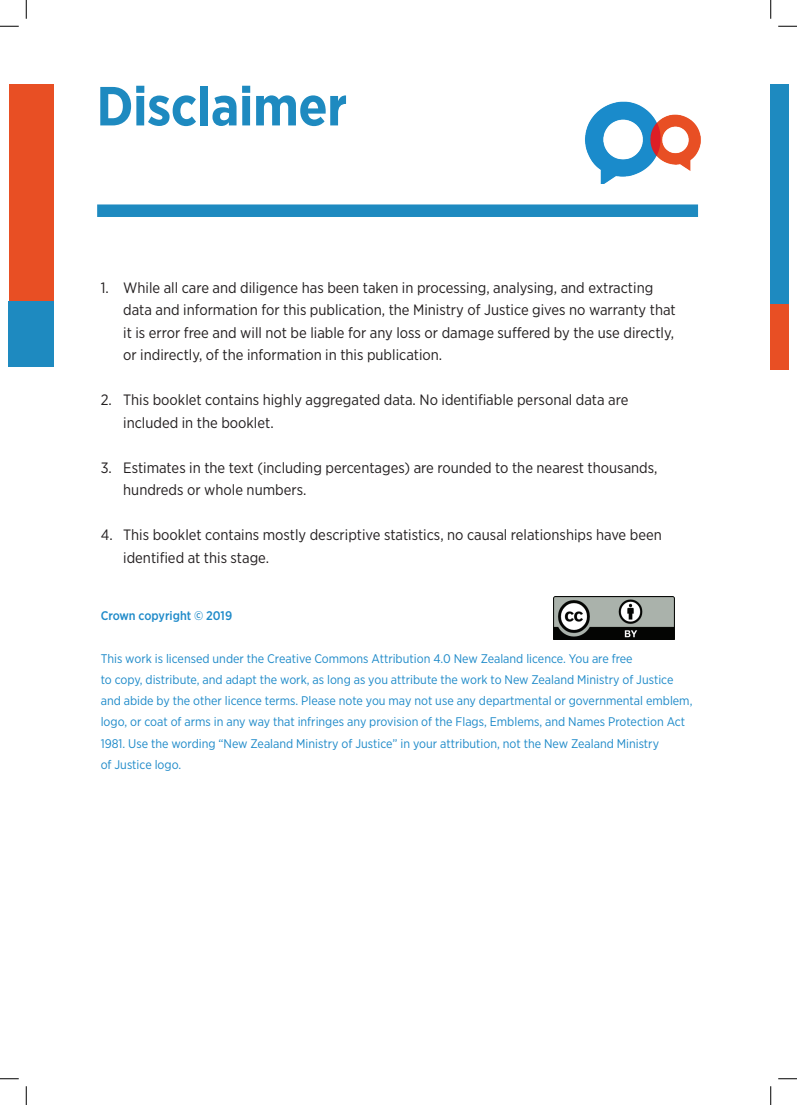
<style>
.page{position:relative;width:797px;height:1105px;background:#fff}
.page>*{position:absolute;margin:0;border:0;box-sizing:border-box;transform-origin:0 0}
.t1{font:700 55px "Gotham Narrow";letter-spacing:-.01em;color:#1e8ac0}
.t2{font:15px/22.5px "Gotham Narrow";color:#231f20}
.t3{font:12.5px/21.2px "Gotham Narrow";color:#1e8ac9}
.t4{font:500 12.5px "Gotham Narrow";color:#1e8ac9}
</style>
<div class="page">
<div style="left:9px;top:84px;width:45px;height:220px;background:#e84f24"></div>
<div style="left:97px;top:204px;width:601px;height:13px;background:#1e8ac0"></div>
<img style="left:585px;top:101px;width:116px;height:83px">
<div style="left:770px;top:84px;width:18px;height:220px;background:#1e8ac0"></div>
<div style="left:9px;top:302px;width:45px;height:65px;background:#1e8ac0"></div>
<div style="left:770px;top:304px;width:18px;height:66px;background:#e84f24"></div>
<img style="left:553px;top:597px;width:121px;height:42px">
<svg style="left:0;top:25px;width:19px;height:2px"></svg>
<svg style="left:778px;top:25px;width:19px;height:2px"></svg>
<svg style="left:0;top:1078px;width:19px;height:1px"></svg>
<svg style="left:778px;top:1078px;width:19px;height:1px"></svg>
<svg style="left:25px;top:0;width:2px;height:19px"></svg>
<svg style="left:25px;top:1086px;width:2px;height:19px"></svg>
<svg style="left:770px;top:0;width:1px;height:19px"></svg>
<svg style="left:770px;top:1086px;width:1px;height:19px"></svg>
<h1 class="t1" style="left:96px;top:71px;width:252px">Disclaimer</h1>
<p class="t2" style="left:123px;top:276px;width:554px;text-indent:-22px">1. While all care and diligence has been taken in processing, analysing, and extracting data and information for this publication, the Ministry of Justice gives no warranty that it is error free and will not be liable for any loss or damage suffered by the use directly, or indirectly, of the information in this publication.</p>
<p class="t2" style="left:123px;top:388px;width:506px;text-indent:-22px">2. This booklet contains highly aggregated data. No identifiable personal data are included in the booklet.</p>
<p class="t2" style="left:123px;top:456px;width:536px;text-indent:-22px">3. Estimates in the text (including percentages) are rounded to the nearest thousands, hundreds or whole numbers.</p>
<p class="t2" style="left:123px;top:523px;width:540px;text-indent:-22px">4. This booklet contains mostly descriptive statistics, no causal relationships have been identified at this stage.</p>
<p class="t4" style="left:101px;top:608px;width:133px">Crown copyright © 2019</p>
<p class="t3" style="left:101px;top:647px;width:593px">This work is licensed under the Creative Commons Attribution 4.0 New Zealand licence. You are free<br>to copy, distribute, and adapt the work, as long as you attribute the work to New Zealand Ministry of Justice and abide by the other licence terms. Please note you may not use any departmental or governmental emblem, logo, or coat of arms in any way that infringes any provision of the Flags, Emblems, and Names Protection Act 1981. Use the wording “New Zealand Ministry of Justice” in your attribution, not the New Zealand Ministry<br>of Justice logo.</p>
</div>
